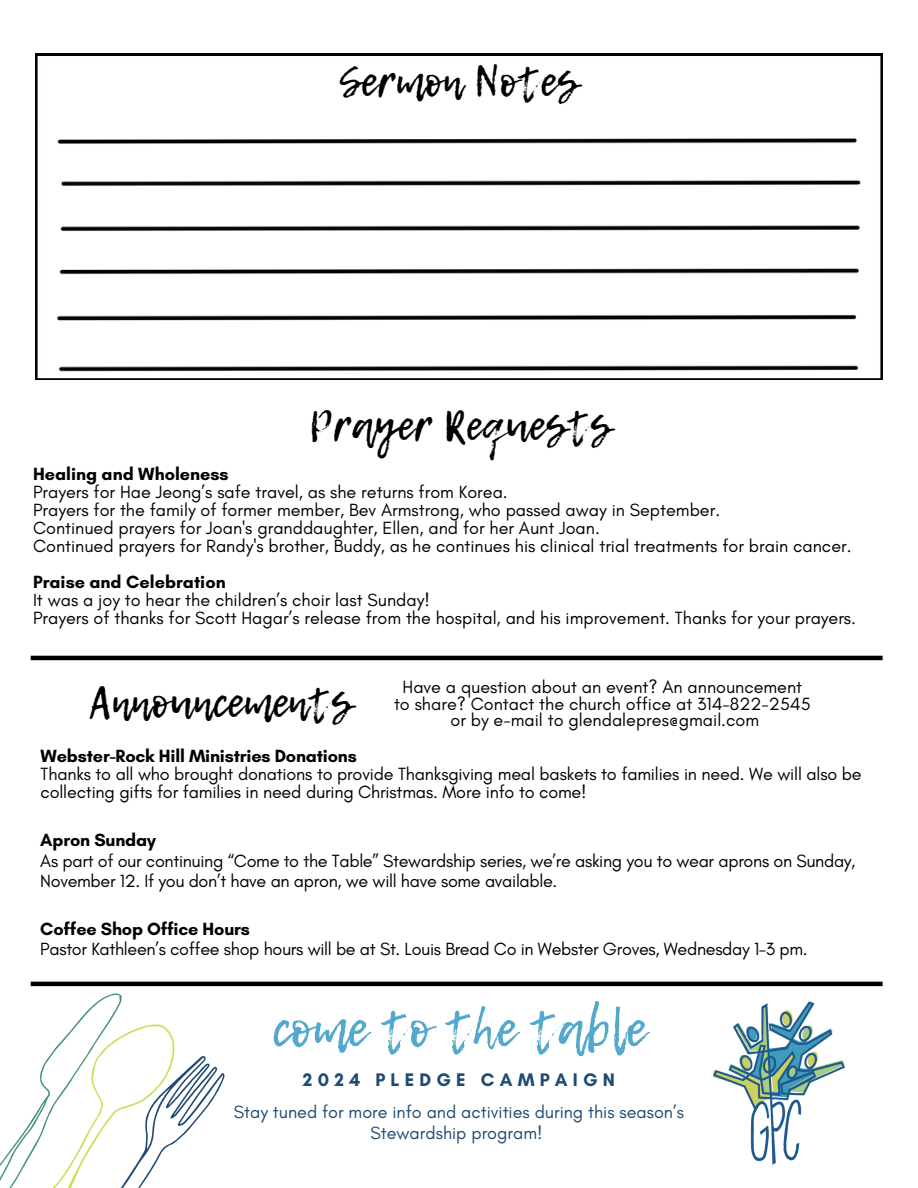
<style>
.page{position:relative;width:918px;height:1188px;background:#fff}
.page>*{position:absolute;margin:0;border:0;box-sizing:border-box;transform-origin:0 0}
.t1{font:51px "Lemon Tuesday";color:#53a8cd}
.t2{font:42px "Lemon Tuesday";color:#000}
.t3{font:700 18.6px "Glacial Indifference";letter-spacing:.28em;color:#1f4a72}
.t4{font:18px/18px "Glacial Indifference";color:#000}
.t5{font:18px/20.2px "Glacial Indifference";letter-spacing:-.02em;color:#000}
.t6{font:700 18px "Glacial Indifference";letter-spacing:-.01em;color:#000}
.t7{font:18px/20.2px "Glacial Indifference";color:#1f4a72;text-align:center}
</style>
<div class="page">
<hr style="left:31px;top:656px;width:852px;height:4px;background:#000">
<svg style="left:0;top:982px;width:233px;height:206px"></svg>
<img style="left:712px;top:1002px;width:133px;height:163px">
<hr style="left:31px;top:982px;width:852px;height:4px;background:#000">
<svg style="left:35px;top:54px;width:847px;height:326px"></svg>
<img style="left:57px;top:119px;width:804px;height:261px">
<p class="t2" style="left:340px;top:50px;width:240px">Sermon Notes</p>
<p class="t2" style="left:309px;top:394px;width:304px">Prayer Requests</p>
<p class="t6" style="left:33px;top:462px;width:197px">Healing and Wholeness</p>
<p class="t4" style="left:33px;top:482px;width:476px">Prayers for Hae Jeong’s safe travel, as she returns from Korea.</p>
<p class="t4" style="left:33px;top:500px;width:689px">Prayers for the family of former member, Bev Armstrong, who passed away in September.</p>
<p class="t4" style="left:33px;top:518px;width:568px">Continued prayers for Joan's granddaughter, Ellen, and for her Aunt Joan.</p>
<p class="t4" style="left:33px;top:536px;width:820px">Continued prayers for Randy's brother, Buddy, as he continues his clinical trial treatments for brain cancer.</p>
<p class="t6" style="left:33px;top:570px;width:194px">Praise and Celebration</p>
<p class="t4" style="left:33px;top:590px;width:398px">It was a joy to hear the children’s choir last Sunday!</p>
<p class="t4" style="left:33px;top:608px;width:824px">Prayers of thanks for Scott Hagar’s release from the hospital, and his improvement. Thanks for your prayers.</p>
<p class="t2" style="left:90px;top:671px;width:264px">Announcements</p>
<p class="t4" style="left:403px;top:677px;width:401px">Have a question about an event? An announcement</p>
<p class="t4" style="left:394px;top:694px;width:418px">to share? Contact the church office at 314-822-2545</p>
<p class="t4" style="left:451px;top:711px;width:310px">or by e-mail to glendalepres@gmail.com</p>
<p class="t6" style="left:41px;top:745px;width:318px">Webster-Rock Hill Ministries Donations</p>
<p class="t4" style="left:41px;top:765px;width:823px">Thanks to all who brought donations to provide Thanksgiving meal baskets to families in need. We will also be collecting gifts for families in need during Christmas. More info to come!</p>
<p class="t6" style="left:40px;top:829px;width:117px">Apron Sunday</p>
<p class="t5" style="left:40px;top:850px;width:817px">As part of our continuing “Come to the Table” Stewardship series, we’re asking you to wear aprons on Sunday,<br>November 12. If you don’t have an apron, we will have some available.</p>
<p class="t6" style="left:40px;top:918px;width:211px">Coffee Shop Office Hours</p>
<p class="t5" style="left:40px;top:939px;width:769px">Pastor Kathleen’s coffee shop hours will be at St. Louis Bread Co in Webster Groves, Wednesday 1-3 pm.</p>
<p class="t1" style="left:272px;top:990px;width:375px">come to the table</p>
<p class="t3" style="left:303px;top:1069px;width:313px">2024 PLEDGE CAMPAIGN</p>
<p class="t7" style="left:234px;top:1102px;width:452px">Stay tuned for more info and activities during this season’s<br>Stewardship program!</p>
</div>
